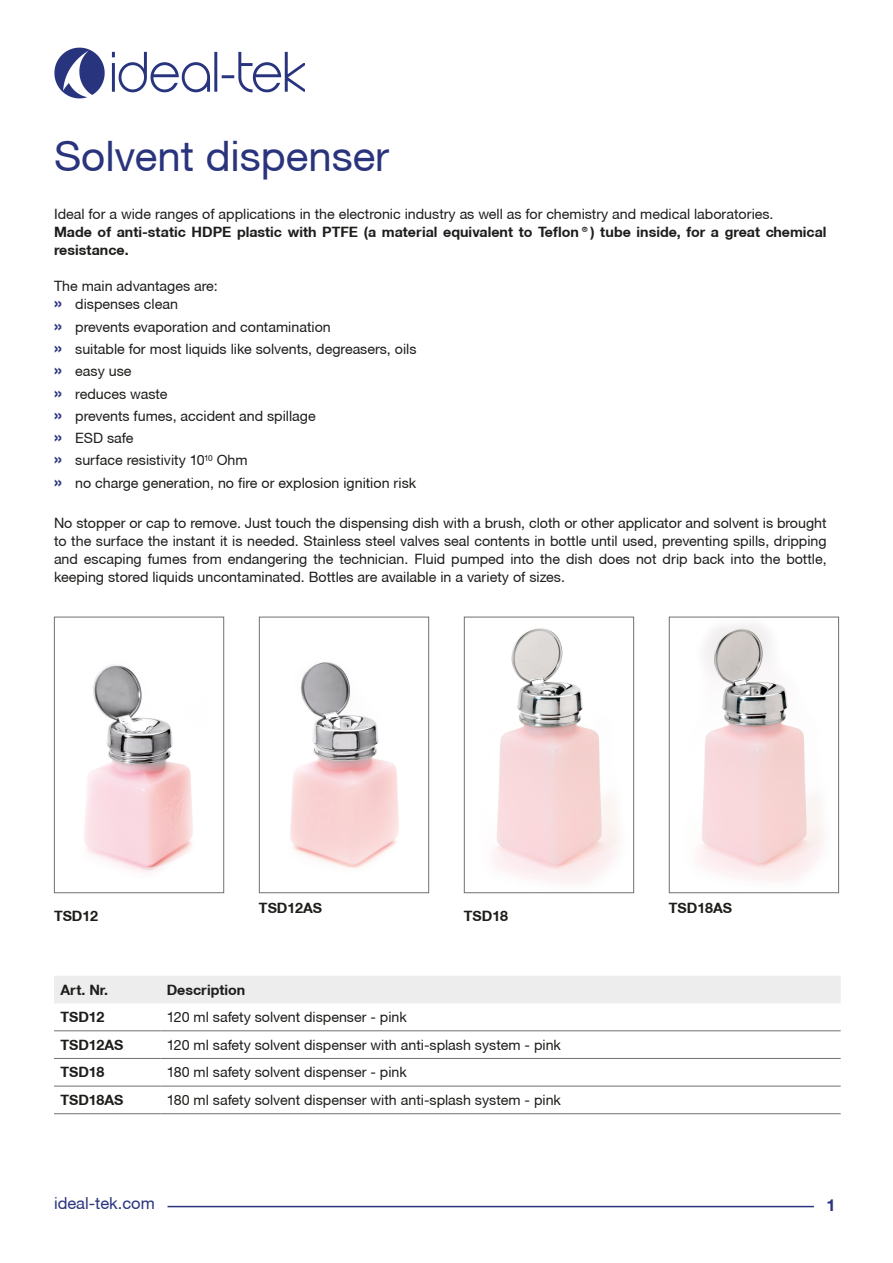
<style>
.page{position:relative;width:893px;height:1263px;background:#fff}
.page>*{position:absolute;margin:0;border:0;box-sizing:border-box;transform-origin:0 0}
.Title1{font:42px "Helvetica Neue CE";color:#29347d}
.t1{font:16.5px "Helvetica Neue CE";color:#29347d}
.t2{font:700 16.5px "Helvetica Neue CE";color:#29347d}
.t3{font:14.25px/18px "Helvetica Neue CE";color:#1d1d1b;text-align:justify}
.Title_2{font:700 14.25px/18px "Helvetica Neue CE";color:#1d1d1b}
.s1{font-weight:700;font-size:18px;color:#29347d}
</style>
<div class="page">
<div style="left:54px;top:976px;width:787px;height:27px;background:#ededed"></div>
<hr style="left:54px;top:1030px;width:106px;height:1px;background:#70706f">
<hr style="left:160px;top:1030px;width:681px;height:1px;background:#70706f">
<hr style="left:54px;top:1058px;width:106px;height:1px;background:#70706f">
<hr style="left:160px;top:1058px;width:681px;height:1px;background:#70706f">
<hr style="left:54px;top:1086px;width:106px;height:1px;background:#70706f">
<hr style="left:160px;top:1086px;width:681px;height:1px;background:#70706f">
<hr style="left:54px;top:1113px;width:106px;height:1px;background:#70706f">
<hr style="left:160px;top:1113px;width:681px;height:1px;background:#70706f">
<img style="left:84px;top:665px;width:109px;height:207px">
<div style="left:54px;top:617px;width:170px;height:276px;border:1px solid #70706f"></div>
<img style="left:290px;top:662px;width:109px;height:206px">
<div style="left:259px;top:617px;width:170px;height:276px;border:1px solid #70706f"></div>
<img style="left:489px;top:628px;width:130px;height:255px">
<div style="left:464px;top:617px;width:170px;height:276px;border:1px solid #70706f"></div>
<img style="left:697px;top:624px;width:127px;height:258px">
<div style="left:669px;top:617px;width:170px;height:276px;border:1px solid #70706f"></div>
<img style="left:54px;top:47px;width:251px;height:52px">
<hr style="left:168px;top:1206px;width:646px;height:1px;background:#29347d">
<p class="Title1" style="left:54px;top:131px;width:337px">Solvent dispenser</p>
<p class="t3" style="left:54px;top:206px;width:721px">Ideal for a wide ranges of applications in the electronic industry as well as for chemistry and medical laboratories.</p>
<p class="Title_2" style="left:54px;top:224px;width:774px">Made of anti-static HDPE plastic with PTFE (a material equivalent to Teflon®) tube inside, for a great chemical resistance.</p>
<p class="t3" style="left:54px;top:278px;width:165px">The main advantages are:</p>
<p class="t3" style="left:54px;top:296px;width:125px"><span class="s1">»</span> dispenses clean</p>
<p class="t3" style="left:54px;top:318px;width:278px"><span class="s1">»</span> prevents evaporation and contamination</p>
<p class="t3" style="left:54px;top:340px;width:364px"><span class="s1">»</span> suitable for most liquids like solvents, degreasers, oils</p>
<p class="t3" style="left:54px;top:362px;width:79px"><span class="s1">»</span> easy use</p>
<p class="t3" style="left:54px;top:385px;width:115px"><span class="s1">»</span> reduces waste</p>
<p class="t3" style="left:54px;top:407px;width:263px"><span class="s1">»</span> prevents fumes, accident and spillage</p>
<p class="t3" style="left:54px;top:429px;width:81px"><span class="s1">»</span> ESD safe</p>
<p class="t3" style="left:54px;top:451px;width:195px"><span class="s1">»</span> surface resistivity 10<sup>10</sup> Ohm</p>
<p class="t3" style="left:54px;top:474px;width:364px"><span class="s1">»</span> no charge generation, no fire or explosion ignition risk</p>
<p class="t3" style="left:54px;top:514px;width:774px">No stopper or cap to remove. Just touch the dispensing dish with a brush, cloth or other applicator and solvent is brought to the surface the instant it is needed. Stainless steel valves seal contents in bottle until used, preventing spills, dripping and escaping fumes from endangering the technician. Fluid pumped into the dish does not drip back into the bottle, keeping stored liquids uncontaminated. Bottles are available in a variety of sizes.</p>
<p class="Title_2" style="left:54px;top:907px;width:46px">TSD12</p>
<p class="Title_2" style="left:259px;top:899px;width:65px">TSD12AS</p>
<p class="Title_2" style="left:464px;top:907px;width:46px">TSD18</p>
<p class="Title_2" style="left:60px;top:981px;width:49px">Art. Nr.</p>
<p class="Title_2" style="left:167px;top:981px;width:80px">Description</p>
<p class="Title_2" style="left:60px;top:1008px;width:46px">TSD12</p>
<p class="t3" style="left:167px;top:1008px;width:242px">120 ml safety solvent dispenser - pink</p>
<p class="Title_2" style="left:60px;top:1036px;width:65px">TSD12AS</p>
<p class="t3" style="left:167px;top:1036px;width:396px">120 ml safety solvent dispenser with anti-splash system - pink</p>
<p class="Title_2" style="left:60px;top:1063px;width:46px">TSD18</p>
<p class="t3" style="left:167px;top:1063px;width:242px">180 ml safety solvent dispenser - pink</p>
<p class="Title_2" style="left:60px;top:1091px;width:65px">TSD18AS</p>
<p class="t3" style="left:167px;top:1091px;width:396px">180 ml safety solvent dispenser with anti-splash system - pink</p>
<p class="Title_2" style="left:669px;top:899px;width:65px">TSD18AS</p>
<p class="t1" style="left:54px;top:1194px;width:102px">ideal-tek.com</p>
<p class="t2" style="left:827px;top:1195px;width:11px">1</p>
</div>
